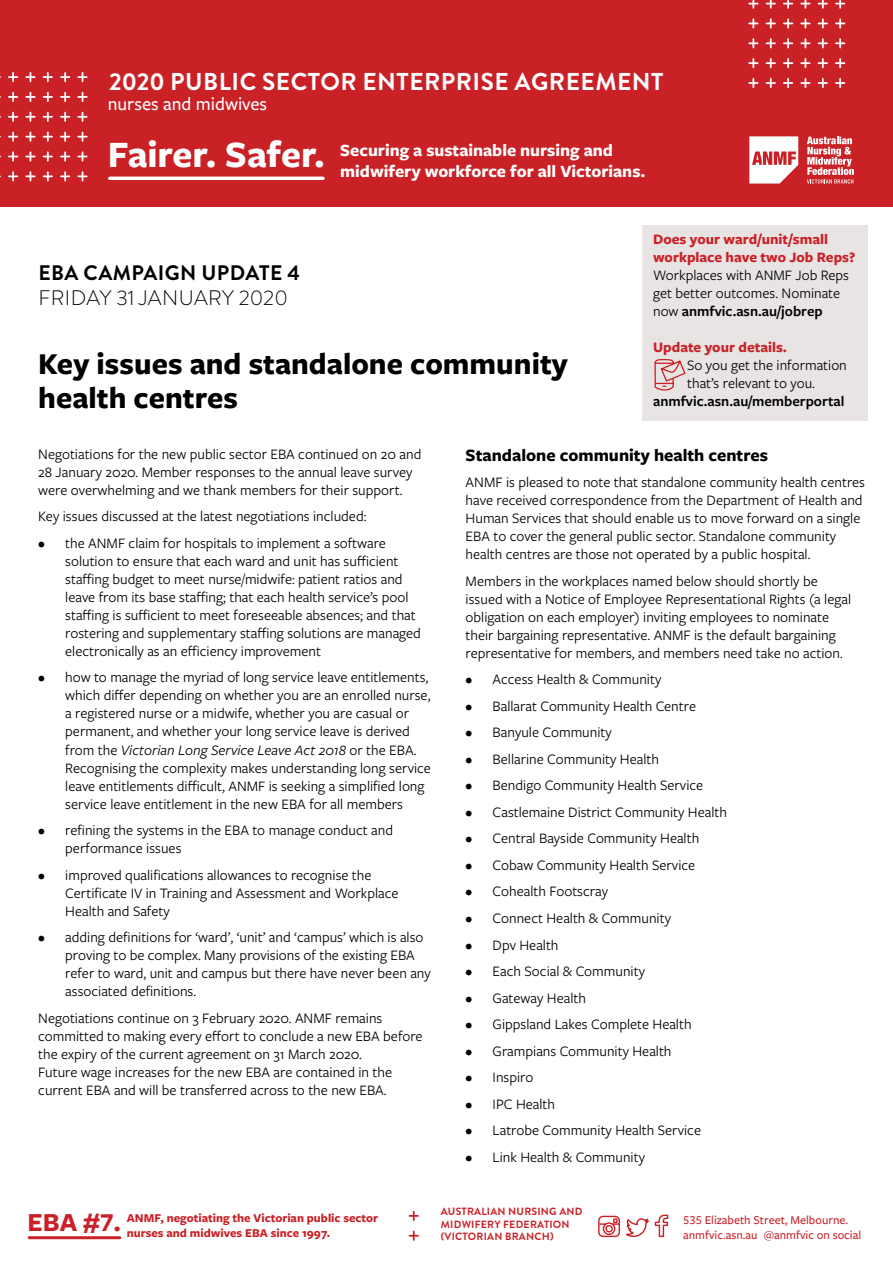
<style>
.page{position:relative;width:893px;height:1263px;background:#fff}
.page>*{position:absolute;margin:0;border:0;box-sizing:border-box;transform-origin:0 0}
.t1{font:700 31.5px/34.5px "Freight Sans Pro";color:#000}
.t2{font:700 24.45px "Brandon Grotesque";letter-spacing:.02em;color:#fff}
.t3{font:300 21px "Brandon Grotesque";letter-spacing:.02em;color:#000}
.t4{font:700 21px "Brandon Grotesque";letter-spacing:.02em;color:#000}
.t5{font:500 18.9px "Freight Sans Pro";color:#fff}
.t6{font:700 18px "Freight Sans Pro";color:#000}
.t7{font:700 17.7px/21.3px "Freight Sans Pro";color:#fff}
.t8{font:15px/18px "Freight Sans Pro";color:#000}
.t9{font:700 15px/18px "Freight Sans Pro";color:#ca2127}
.t10{font:600 15px "Freight Sans Pro";color:#000}
.t11{font:700 12.45px/15px "Freight Sans Pro";color:#ca2127}
.t12{font:500 12.45px/15px "Freight Sans Pro";color:#ca2127}
.t13{font:700 10.5px/12.6px "Brandon Grotesque";letter-spacing:.02em;color:#ca2127}
.s1{font-size:38.55px}
.s2{font-weight:600}
.s3{font-style:italic}
.s4{font-size:27px}
</style>
<div class="page">
<div style="left:0;top:0;width:893px;height:206px;background:#ca2127"></div>
<svg style="left:807px;top:137px;width:47px;height:47px"></svg>
<svg style="left:749px;top:136px;width:49px;height:48px"></svg>
<hr style="left:110px;top:177px;width:213px;height:3px;background:#fff">
<div style="left:642px;top:225px;width:225px;height:196px;background:#e7e4e3"></div>
<svg style="left:654px;top:358px;width:32px;height:33px"></svg>
<svg style="left:78px;top:73px;width:9px;height:8px"></svg>
<svg style="left:78px;top:93px;width:9px;height:8px"></svg>
<svg style="left:78px;top:113px;width:9px;height:8px"></svg>
<svg style="left:78px;top:132px;width:9px;height:9px"></svg>
<svg style="left:78px;top:152px;width:9px;height:9px"></svg>
<svg style="left:78px;top:172px;width:9px;height:9px"></svg>
<svg style="left:61px;top:73px;width:8px;height:8px"></svg>
<svg style="left:61px;top:93px;width:8px;height:8px"></svg>
<svg style="left:61px;top:113px;width:8px;height:8px"></svg>
<svg style="left:61px;top:132px;width:8px;height:9px"></svg>
<svg style="left:61px;top:152px;width:8px;height:9px"></svg>
<svg style="left:61px;top:172px;width:8px;height:9px"></svg>
<svg style="left:44px;top:73px;width:8px;height:8px"></svg>
<svg style="left:44px;top:93px;width:8px;height:8px"></svg>
<svg style="left:44px;top:113px;width:8px;height:8px"></svg>
<svg style="left:44px;top:132px;width:8px;height:9px"></svg>
<svg style="left:44px;top:152px;width:8px;height:9px"></svg>
<svg style="left:44px;top:172px;width:8px;height:9px"></svg>
<svg style="left:26px;top:73px;width:9px;height:8px"></svg>
<svg style="left:26px;top:93px;width:9px;height:8px"></svg>
<svg style="left:26px;top:113px;width:9px;height:8px"></svg>
<svg style="left:26px;top:132px;width:9px;height:9px"></svg>
<svg style="left:26px;top:152px;width:9px;height:9px"></svg>
<svg style="left:26px;top:172px;width:9px;height:9px"></svg>
<svg style="left:9px;top:73px;width:8px;height:8px"></svg>
<svg style="left:9px;top:93px;width:8px;height:8px"></svg>
<svg style="left:9px;top:113px;width:8px;height:8px"></svg>
<svg style="left:9px;top:132px;width:8px;height:9px"></svg>
<svg style="left:9px;top:152px;width:8px;height:9px"></svg>
<svg style="left:9px;top:172px;width:8px;height:9px"></svg>
<hr style="left:29px;top:1236px;width:91px;height:3px;background:#ca2127">
<svg style="left:598px;top:1214px;width:71px;height:24px"></svg>
<svg style="left:409px;top:1211px;width:9px;height:9px"></svg>
<svg style="left:409px;top:1231px;width:9px;height:9px"></svg>
<svg style="left:836px;top:0;width:8px;height:8px"></svg>
<svg style="left:836px;top:19px;width:8px;height:9px"></svg>
<svg style="left:836px;top:39px;width:8px;height:9px"></svg>
<svg style="left:836px;top:59px;width:8px;height:8px"></svg>
<svg style="left:836px;top:79px;width:8px;height:8px"></svg>
<svg style="left:819px;top:0;width:8px;height:8px"></svg>
<svg style="left:819px;top:19px;width:8px;height:9px"></svg>
<svg style="left:819px;top:39px;width:8px;height:9px"></svg>
<svg style="left:819px;top:59px;width:8px;height:8px"></svg>
<svg style="left:819px;top:79px;width:8px;height:8px"></svg>
<svg style="left:801px;top:0;width:9px;height:8px"></svg>
<svg style="left:801px;top:19px;width:9px;height:9px"></svg>
<svg style="left:801px;top:39px;width:9px;height:9px"></svg>
<svg style="left:801px;top:59px;width:9px;height:8px"></svg>
<svg style="left:801px;top:79px;width:9px;height:8px"></svg>
<svg style="left:784px;top:0;width:8px;height:8px"></svg>
<svg style="left:784px;top:19px;width:8px;height:9px"></svg>
<svg style="left:784px;top:39px;width:8px;height:9px"></svg>
<svg style="left:784px;top:59px;width:8px;height:8px"></svg>
<svg style="left:784px;top:79px;width:8px;height:8px"></svg>
<svg style="left:766px;top:0;width:9px;height:8px"></svg>
<svg style="left:766px;top:19px;width:9px;height:9px"></svg>
<svg style="left:766px;top:39px;width:9px;height:9px"></svg>
<svg style="left:766px;top:59px;width:9px;height:8px"></svg>
<svg style="left:766px;top:79px;width:9px;height:8px"></svg>
<svg style="left:749px;top:0;width:9px;height:8px"></svg>
<svg style="left:749px;top:19px;width:9px;height:9px"></svg>
<svg style="left:749px;top:39px;width:9px;height:9px"></svg>
<svg style="left:749px;top:59px;width:9px;height:8px"></svg>
<svg style="left:749px;top:79px;width:9px;height:8px"></svg>
<h2 class="t2" style="left:109px;top:64px;width:556px">2020 PUBLIC SECTOR ENTERPRISE AGREEMENT</h2>
<p class="t5" style="left:108px;top:91px;width:161px">nurses and midwives</p>
<p class="t7" style="left:340px;top:139px;width:307px;text-indent:-232px"><span class="s1">Fairer. Safer.</span> Securing a sustainable nursing and midwifery workforce for all Victorians.</p>
<p class="t9" style="left:653px;top:230px;width:204px">Does your ward/unit/small workplace have two Job Reps?</p>
<p class="t8" style="left:653px;top:266px;width:197px">Workplaces with ANMF Job Reps get better outcomes. Nominate now <span class="s2">anmfvic.asn.au/jobrep</span></p>
<p class="t9" style="left:653px;top:338px;width:135px">Update your details.</p>
<p class="t8" style="left:687px;top:356px;width:161px">So you get the information that’s relevant to you.</p>
<p class="t10" style="left:653px;top:391px;width:193px">anmfvic.asn.au/memberportal</p>
<h3 class="t4" style="left:38px;top:258px;width:263px">EBA CAMPAIGN UPDATE 4</h3>
<h3 class="t3" style="left:38px;top:283px;width:251px">FRIDAY 31 JANUARY 2020</h3>
<h1 class="t1" style="left:38px;top:345px;width:531px">Key issues and standalone community health centres</h1>
<p class="t8" style="left:38px;top:444px;width:385px">Negotiations for the new public sector EBA continued on 20 and<br>28 January 2020. Member responses to the annual leave survey were overwhelming and we thank members for their support.</p>
<p class="t8" style="left:38px;top:507px;width:330px">Key issues discussed at the latest negotiations included:</p>
<p class="t8" style="left:65px;top:533px;width:357px;text-indent:-27px">• the ANMF claim for hospitals to implement a software solution to ensure that each ward and unit has sufficient staffing budget to meet nurse/midwife: patient ratios and leave from its base staffing; that each health service’s pool staffing is sufficient to meet foreseeable absences; and that rostering and supplementary staffing solutions are managed electronically as an efficiency improvement</p>
<p class="t8" style="left:65px;top:668px;width:367px;text-indent:-27px">• how to manage the myriad of long service leave entitlements, which differ depending on whether you are an enrolled nurse, a registered nurse or a midwife, whether you are casual or permanent, and whether your long service leave is derived from the <span class="s3">Victorian Long Service Leave Act 2018</span> or the EBA.<br>Recognising the complexity makes understanding long service leave entitlements difficult, ANMF is seeking a simplified long service leave entitlement in the new EBA for all members</p>
<p class="t8" style="left:65px;top:820px;width:329px;text-indent:-27px">• refining the systems in the EBA to manage conduct and performance issues</p>
<p class="t8" style="left:65px;top:865px;width:335px;text-indent:-27px">• improved qualifications allowances to recognise the<br>Certificate IV in Training and Assessment and Workplace<br>Health and Safety</p>
<p class="t8" style="left:65px;top:927px;width:367px;text-indent:-27px">• adding definitions for ‘ward’, ‘unit’ and ‘campus’ which is also proving to be complex. Many provisions of the existing EBA refer to ward, unit and campus but there have never been any associated definitions.</p>
<p class="t8" style="left:38px;top:1008px;width:386px">Negotiations continue on 3 February 2020. ANMF remains committed to making every effort to conclude a new EBA before the expiry of the current agreement on 31 March 2020.<br>Future wage increases for the new EBA are contained in the current EBA and will be transferred across to the new EBA.</p>
<p class="t6" style="left:466px;top:443px;width:304px">Standalone community health centres</p>
<p class="t8" style="left:466px;top:473px;width:401px">ANMF is pleased to note that standalone community health centres have received correspondence from the Department of Health and Human Services that should enable us to move forward on a single EBA to cover the general public sector. Standalone community health centres are those not operated by a public hospital.</p>
<p class="t8" style="left:466px;top:571px;width:387px">Members in the workplaces named below should shortly be issued with a Notice of Employee Representational Rights (a legal obligation on each employer) inviting employees to nominate their bargaining representative. ANMF is the default bargaining representative for members, and members need take no action.</p>
<p class="t8" style="left:466px;top:670px;width:197px">• Access Health &amp; Community</p>
<p class="t8" style="left:466px;top:696px;width:232px">• Ballarat Community Health Centre</p>
<p class="t8" style="left:466px;top:723px;width:148px">• Banyule Community</p>
<p class="t8" style="left:466px;top:749px;width:195px">• Bellarine Community Health</p>
<p class="t8" style="left:466px;top:776px;width:239px">• Bendigo Community Health Service</p>
<p class="t8" style="left:466px;top:802px;width:263px">• Castlemaine District Community Health</p>
<p class="t8" style="left:466px;top:829px;width:235px">• Central Bayside Community Health</p>
<p class="t8" style="left:466px;top:855px;width:231px">• Cobaw Community Health Service</p>
<p class="t8" style="left:466px;top:882px;width:144px">• Cohealth Footscray</p>
<p class="t8" style="left:466px;top:908px;width:207px">• Connect Health &amp; Community</p>
<p class="t8" style="left:466px;top:935px;width:94px">• Dpv Health</p>
<p class="t8" style="left:466px;top:961px;width:181px">• Each Social &amp; Community</p>
<p class="t8" style="left:466px;top:988px;width:122px">• Gateway Health</p>
<p class="t8" style="left:466px;top:1014px;width:227px">• Gippsland Lakes Complete Health</p>
<p class="t8" style="left:466px;top:1041px;width:207px">• Grampians Community Health</p>
<p class="t8" style="left:466px;top:1067px;width:69px">• Inspiro</p>
<p class="t8" style="left:466px;top:1094px;width:91px">• IPC Health</p>
<p class="t8" style="left:466px;top:1120px;width:237px">• Latrobe Community Health Service</p>
<p class="t8" style="left:466px;top:1147px;width:181px">• Link Health &amp; Community</p>
<p class="t13" style="left:441px;top:1205px;width:143px">AUSTRALIAN NURSING AND<br>MIDWIFERY FEDERATION (VICTORIAN BRANCH)</p>
<p class="t11" style="left:127px;top:1210px;width:253px;text-indent:-99px"><span class="s4">EBA #7.</span> ANMF, negotiating the Victorian public sector nurses and midwives EBA since 1997.</p>
<p class="t12" style="left:683px;top:1212px;width:179px">535 Elizabeth Street, Melbourne. anmfvic.asn.au @anmfvic on social</p>
</div>
